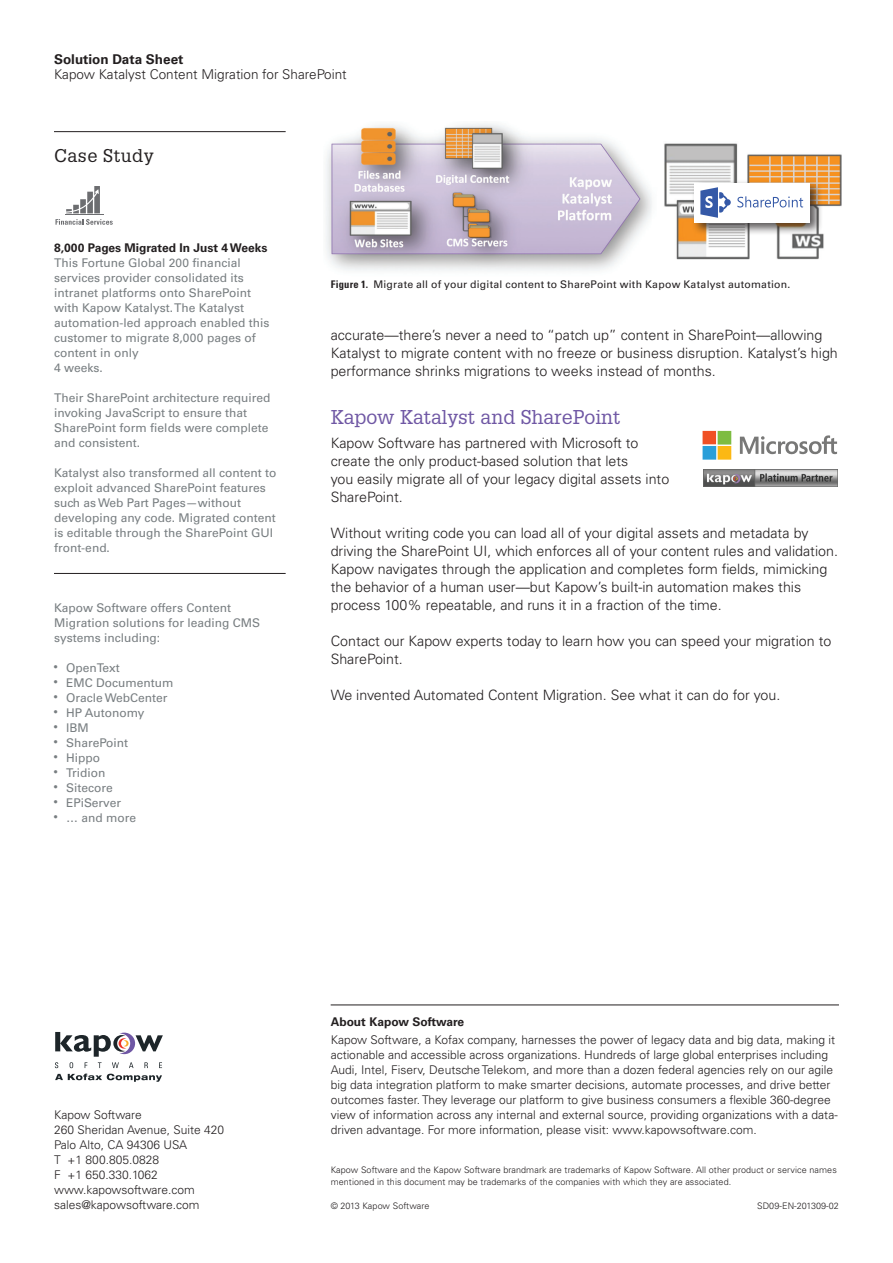
<style>
.page{position:relative;width:893px;height:1263px;background:#fff}
.page>*{position:absolute;margin:0;border:0;box-sizing:border-box;transform-origin:0 0}
.Head_1_-_PUR{font:19.5px "Glypha LT Std";color:#6f57a4}
.Sidebar_-_Head_1_-_R{font:18px "Glypha LT Std";letter-spacing:.025em;color:#231f20}
.Body{font:300 14.25px/18px "Univers LT Std";color:#231f20}
.Running_Header_-_Bro{font:300 13.5px "Univers LT Std";color:#231f20}
.Running_Header_-_Bro-2{font:700 13.5px "Univers LT Std";color:#231f20}
.Boilerplate{font:300 12px/15px "Univers LT Std";color:#231f20}
.Sidebar_-_Body{font:12px/15px "Univers LT Std";color:#787e81}
.Sidebar_-_Body_-_Las{font:12px/15px "Univers LT Std";color:#787e81}
.Sidebar_-_Body_-_Bul{font:12px "Univers LT Std";color:#787e81}
.Sign-off_-_Address{font:300 12px "Univers LT Std";color:#231f20}
.Sidebar_-_Head_2_-_N{font:700 12px "Univers LT Std";color:#231f20}
.Sign-off_Phone_Numbe{font:300 12px "Univers LT Std";color:#231f20}
.Boilerplate_Head{font:700 12px "Univers LT Std";color:#231f20}
.Caption_-_Figure{font:10.5px "Univers LT Std";letter-spacing:.02em;color:#231f20}
.Copyright___Legal{font:300 9px/12px "Univers LT Std";letter-spacing:.01em;color:#231f20}
.s1{font-size:9px}
.s2{font-weight:700;font-stretch:condensed}
</style>
<div class="page">
<img style="left:326px;top:123px;width:516px;height:148px">
<img style="left:703px;top:469px;width:134px;height:17px">
<svg style="left:703px;top:431px;width:134px;height:29px"></svg>
<hr style="left:54px;top:131px;width:232px;height:1px;background:#231f20">
<hr style="left:54px;top:573px;width:232px;height:1px;background:#231f20">
<svg style="left:66px;top:186px;width:34px;height:27px"></svg>
<hr style="left:65px;top:214px;width:38px;height:1px;background:#6c6d70">
<svg style="left:56px;top:219px;width:57px;height:6px"></svg>
<div style="left:691px;top:180px;width:132px;height:56px;background:#231f20;opacity:.75"></div>
<div style="left:694px;top:183px;width:116px;height:39px;background:#fff"></div>
<svg style="left:700px;top:187px;width:31px;height:31px"></svg>
<svg style="left:737px;top:196px;width:66px;height:11px"></svg>
<hr style="left:331px;top:1005px;width:508px;height:1px;background:#231f20">
<svg style="left:55px;top:1032px;width:108px;height:50px"></svg>
<p class="Running_Header_-_Bro-2" style="left:54px;top:51px;width:131px">Solution Data Sheet</p>
<p class="Running_Header_-_Bro" style="left:54px;top:66px;width:294px">Kapow Katalyst Content Migration for SharePoint</p>
<p class="Sidebar_-_Head_1_-_R" style="left:54px;top:145px;width:101px">Case Study</p>
<p class="Sidebar_-_Head_2_-_N" style="left:54px;top:241px;width:215px">8,000 Pages Migrated In Just 4 Weeks</p>
<p class="Sidebar_-_Body" style="left:54px;top:255px;width:217px">This Fortune Global 200 financial services provider consolidated its intranet platforms onto SharePoint with Kapow Katalyst. The Katalyst automation-led approach enabled this customer to migrate 8,000 pages of content in only<br>4 weeks.</p>
<p class="Sidebar_-_Body" style="left:54px;top:390px;width:218px">Their SharePoint architecture required invoking JavaScript to ensure that<br>SharePoint form fields were complete and consistent.</p>
<p class="Sidebar_-_Body_-_Las" style="left:54px;top:465px;width:224px">Katalyst also transformed all content to exploit advanced SharePoint features such as Web Part Pages—without developing any code. Migrated content is editable through the SharePoint GUI front-end.</p>
<p class="Sidebar_-_Body" style="left:54px;top:600px;width:208px">Kapow Software offers Content<br>Migration solutions for leading CMS systems including:</p>
<p class="Sidebar_-_Body_-_Bul" style="left:54px;top:660px;width:67px"><span class="s1">•</span> OpenText</p>
<p class="Sidebar_-_Body_-_Bul" style="left:54px;top:675px;width:121px"><span class="s1">•</span> EMC Documentum</p>
<p class="Sidebar_-_Body_-_Bul" style="left:54px;top:690px;width:115px"><span class="s1">•</span> Oracle WebCenter</p>
<p class="Sidebar_-_Body_-_Bul" style="left:54px;top:705px;width:92px"><span class="s1">•</span> HP Autonomy</p>
<p class="Sidebar_-_Body_-_Bul" style="left:54px;top:720px;width:36px"><span class="s1">•</span> IBM</p>
<p class="Sidebar_-_Body_-_Bul" style="left:54px;top:735px;width:76px"><span class="s1">•</span> SharePoint</p>
<p class="Sidebar_-_Body_-_Bul" style="left:54px;top:750px;width:47px"><span class="s1">•</span> Hippo</p>
<p class="Sidebar_-_Body_-_Bul" style="left:54px;top:765px;width:53px"><span class="s1">•</span> Tridion</p>
<p class="Sidebar_-_Body_-_Bul" style="left:54px;top:780px;width:60px"><span class="s1">•</span> Sitecore</p>
<p class="Sidebar_-_Body_-_Bul" style="left:54px;top:795px;width:69px"><span class="s1">•</span> EPiServer</p>
<p class="Sidebar_-_Body_-_Bul" style="left:54px;top:810px;width:84px"><span class="s1">•</span> … and more</p>
<p class="Caption_-_Figure" style="left:331px;top:278px;width:461px"><span class="s2">Figure 1.</span> Migrate all of your digital content to SharePoint with Kapow Katalyst automation.</p>
<p class="Body" style="left:331px;top:326px;width:509px">accurate—there’s never a need to “patch up” content in SharePoint—allowing<br>Katalyst to migrate content with no freeze or business disruption. Katalyst’s high performance shrinks migrations to weeks instead of months.</p>
<p class="Head_1_-_PUR" style="left:331px;top:406px;width:291px">Kapow Katalyst and SharePoint</p>
<p class="Body" style="left:331px;top:434px;width:340px">Kapow Software has partnered with Microsoft to create the only product-based solution that lets<br>you easily migrate all of your legacy digital assets into SharePoint.</p>
<p class="Body" style="left:331px;top:524px;width:509px">Without writing code you can load all of your digital assets and metadata by driving the SharePoint UI, which enforces all of your content rules and validation.<br>Kapow navigates through the application and completes form fields, mimicking the behavior of a human user—but Kapow’s built-in automation makes this process 100% repeatable, and runs it in a fraction of the time.</p>
<p class="Body" style="left:331px;top:632px;width:502px">Contact our Kapow experts today to learn how you can speed your migration to<br>SharePoint.</p>
<p class="Body" style="left:331px;top:686px;width:451px">We invented Automated Content Migration. See what it can do for you.</p>
<p class="Sign-off_-_Address" style="left:54px;top:1107px;width:89px">Kapow Software</p>
<p class="Sign-off_-_Address" style="left:54px;top:1122px;width:172px">260 Sheridan Avenue, Suite 420</p>
<p class="Sign-off_-_Address" style="left:54px;top:1137px;width:135px">Palo Alto, CA 94306 USA</p>
<p class="Sign-off_Phone_Numbe" style="left:54px;top:1152px;width:107px">T +1 800.805.0828</p>
<p class="Sign-off_Phone_Numbe" style="left:54px;top:1167px;width:105px">F +1 650.330.1062</p>
<p class="Sign-off_-_Address" style="left:54px;top:1182px;width:142px">www.kapowsoftware.com</p>
<p class="Sign-off_-_Address" style="left:54px;top:1197px;width:147px">sales@kapowsoftware.com</p>
<p class="Boilerplate_Head" style="left:331px;top:1015px;width:135px">About Kapow Software</p>
<p class="Boilerplate" style="left:331px;top:1032px;width:509px">Kapow Software, a Kofax company, harnesses the power of legacy data and big data, making it actionable and accessible across organizations. Hundreds of large global enterprises including Audi, Intel, Fiserv, Deutsche Telekom, and more than a dozen federal agencies rely on our agile big data integration platform to make smarter decisions, automate processes, and drive better outcomes faster. They leverage our platform to give business consumers a flexible 360-degree view of information across any internal and external source, providing organizations with a data&shy;driven advantage. For more information, please visit: www.kapowsoftware.com.</p>
<p class="Copyright___Legal" style="left:331px;top:1164px;width:508px">Kapow Software and the Kapow Software brandmark are trademarks of Kapow Software. All other product or service names mentioned in this document may be trademarks of the companies with which they are associated.</p>
<p class="Copyright___Legal" style="left:331px;top:1200px;width:100px">© 2013 Kapow Software</p>
<p class="Copyright___Legal" style="left:757px;top:1200px;width:83px">SD09-EN-201309-02</p>
</div>
